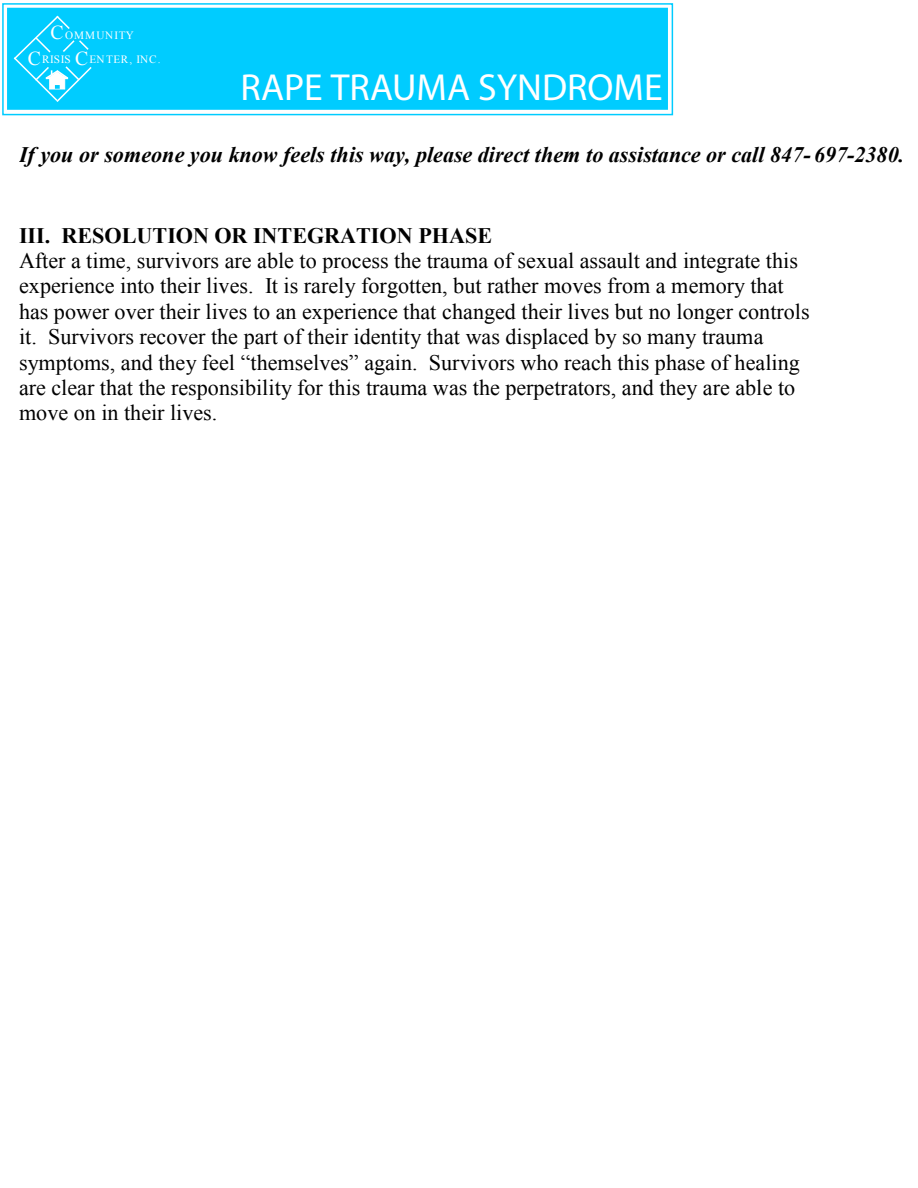
<style>
.page{position:relative;width:918px;height:1188px;background:#fff}
.page>*{position:absolute;margin:0;border:0;box-sizing:border-box;transform-origin:0 0}
.t1{font:37.8px "Myriad";color:#fff}
.t2{font:22.05px/25.5px "Times New Roman";color:#000}
.t3{font:italic 700 22.05px "Times New Roman";color:#000}
.t4{font:700 22.05px "Times New Roman";color:#000}
.t5{font:11.25px/24.5px "Times New Roman";letter-spacing:.055em;color:#fff;text-align:center}
.s1{font-size:19.65px}
</style>
<div class="page">
<div style="left:7px;top:8px;width:661px;height:102px;background:#0cf"></div>
<svg style="left:14px;top:16px;width:45px;height:43px"></svg>
<svg style="left:56px;top:16px;width:14px;height:13px"></svg>
<svg style="left:56px;top:67px;width:36px;height:35px"></svg>
<svg style="left:14px;top:57px;width:44px;height:44px"></svg>
<svg style="left:36px;top:38px;width:15px;height:14px"></svg>
<svg style="left:65px;top:66px;width:14px;height:14px"></svg>
<svg style="left:63px;top:40px;width:12px;height:12px"></svg>
<svg style="left:35px;top:67px;width:14px;height:14px"></svg>
<svg style="left:79px;top:40px;width:10px;height:10px"></svg>
<svg style="left:46px;top:70px;width:22px;height:19px"></svg>
<div style="left:2px;top:3px;width:671px;height:112px;border:2px solid #0cf"></div>
<p class="t5" style="left:28px;top:23px;width:134px"><span class="s1">C</span>OMMUNITY<br><span class="s1">C</span>RISIS <span class="s1">C</span>ENTER, INC.</p>
<h1 class="t1" style="left:241px;top:69px;width:424px">RAPE TRAUMA SYNDROME</h1>
<p class="t3" style="left:19px;top:140px;width:887px">If you or someone you know feels this way, please direct them to assistance or call 847-697-2380.</p>
<p class="t4" style="left:19px;top:220px;width:475px">III. RESOLUTION OR INTEGRATION PHASE</p>
<p class="t2" style="left:19px;top:247px;width:792px">After a time, survivors are able to process the trauma of sexual assault and integrate this experience into their lives. It is rarely forgotten, but rather moves from a memory that has power over their lives to an experience that changed their lives but no longer controls it. Survivors recover the part of their identity that was displaced by so many trauma symptoms, and they feel “themselves” again. Survivors who reach this phase of healing are clear that the responsibility for this trauma was the perpetrators, and they are able to move on in their lives.</p>
</div>
